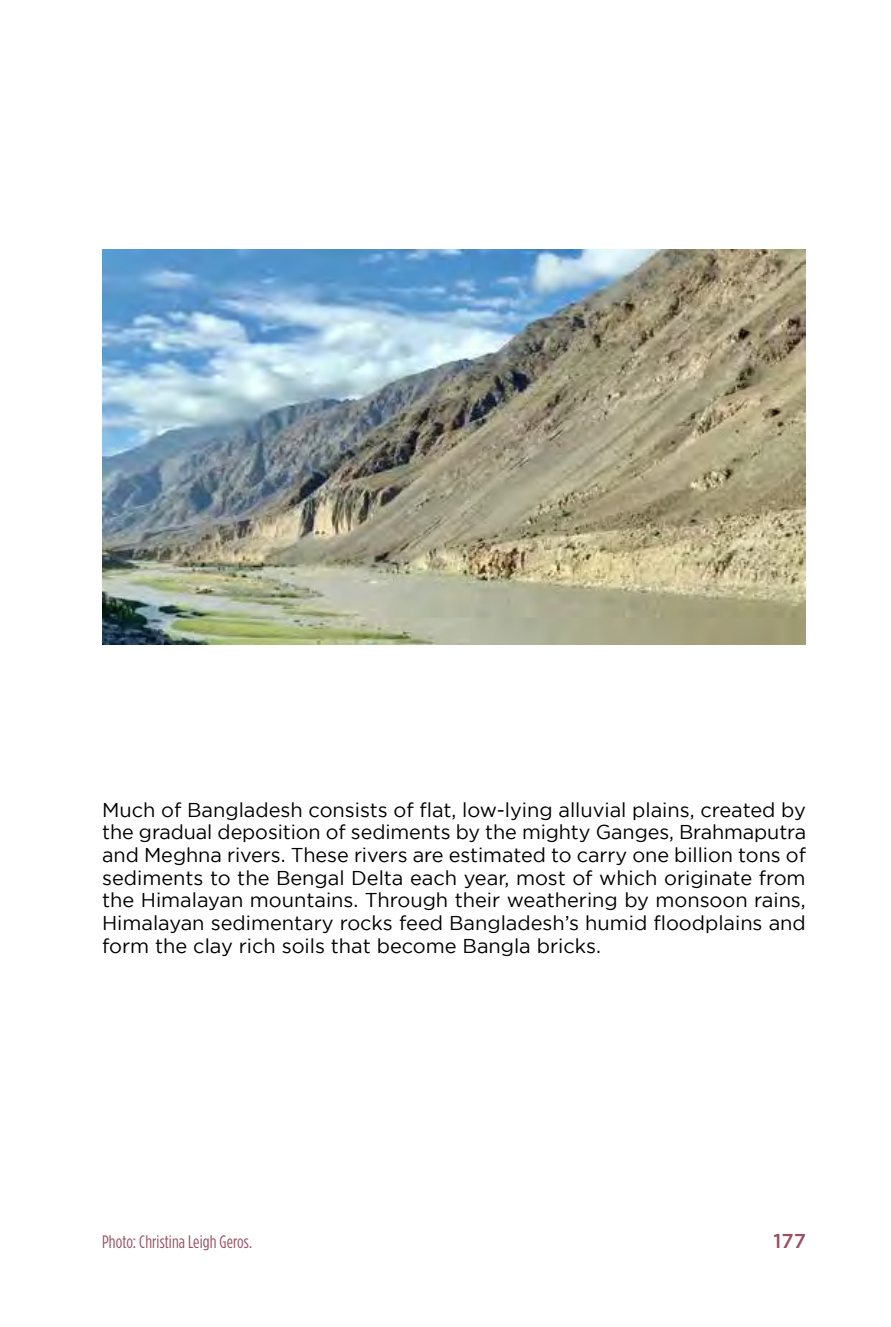
<style>
.page{position:relative;width:891px;height:1327px;background:#fff}
.page>*{position:absolute;margin:0;border:0;box-sizing:border-box;transform-origin:0 0}
.t1{font:20px/22.6px "Gotham";color:#000;text-align:justify}
.t2{font:500 20px "Gotham";color:#9d4e61}
.t3{font:18px "Gotham Condensed";letter-spacing:.005em;color:#9d4e61}
</style>
<div class="page">
<img style="left:102px;top:249px;width:703px;height:396px">
<p class="t1" style="left:102px;top:798px;width:705px">Much of Bangladesh consists of flat, low-lying alluvial plains, created by the gradual deposition of sediments by the mighty Ganges, Brahmaputra and Meghna rivers. These rivers are estimated to carry one billion tons of sediments to the Bengal Delta each year, most of which originate from the Himalayan mountains. Through their weathering by monsoon rains, Himalayan sedimentary rocks feed Bangladesh’s humid floodplains and form the clay rich soils that become Bangla bricks.</p>
<p class="t3" style="left:102px;top:1231px;width:151px">Photo: Christina Leigh Geros.</p>
<p class="t2" style="left:773px;top:1229px;width:34px">177</p>
</div>
